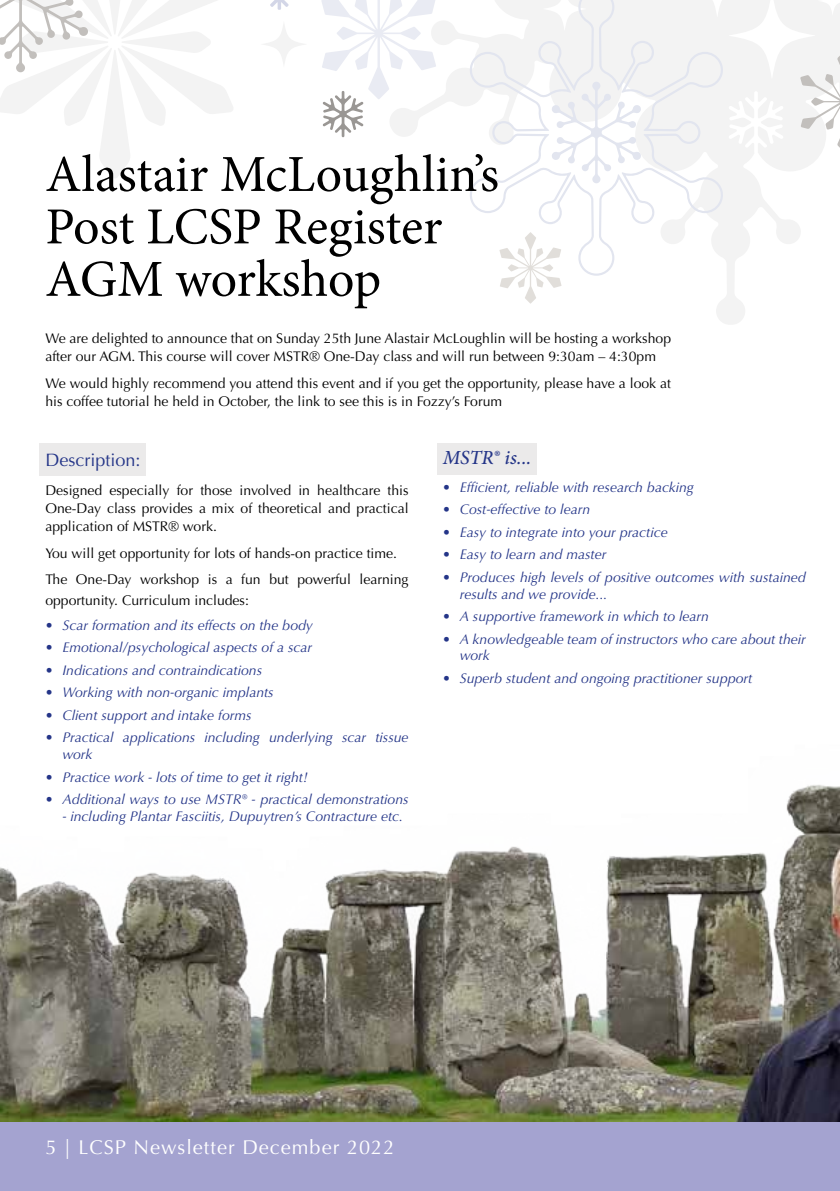
<style>
.page{position:relative;width:840px;height:1191px;background:#fff}
.page>*{position:absolute;margin:0;border:0;box-sizing:border-box;transform-origin:0 0}
.t1{font:52px/52.4px "Minion Pro";color:#000}
.t2{font:20px "Optima";letter-spacing:.05em;color:#fff}
.t3{font:italic 500 20px "Minion Pro";color:#243588}
.t4{font:18px "Optima";color:#243588}
.t5{font:italic 14px/16.8px "Optima";color:#243588}
.t6{font:14px/18px "Optima";color:#000}
</style>
<div class="page">
<svg style="left:436px;top:21px;width:339px;height:303px"></svg>
<svg style="left:264px;top:25px;width:40px;height:39px"></svg>
<svg style="left:469px;top:0;width:254px;height:276px"></svg>
<svg style="left:270px;top:0;width:19px;height:10px"></svg>
<svg style="left:499px;top:232px;width:62px;height:72px"></svg>
<svg style="left:0;top:0;width:233px;height:178px"></svg>
<svg style="left:321px;top:0;width:115px;height:137px"></svg>
<svg style="left:688px;top:0;width:151px;height:154px"></svg>
<img style="left:0;top:785px;width:839px;height:338px">
<div style="left:40px;top:443px;width:106px;height:33px;background:#ebeaea"></div>
<div style="left:437px;top:443px;width:99px;height:32px;background:#ebeaea"></div>
<img style="left:775px;top:121px;width:64px;height:123px">
<div style="left:0;top:1123px;width:839px;height:68px;background:#a4a3d0"></div>
<h1 class="t1" style="left:45px;top:148px;width:455px">Alastair McLoughlin’s<br>Post LCSP Register<br>AGM workshop</h1>
<p class="t6" style="left:45px;top:329px;width:627px">We are delighted to announce that on Sunday 25th June Alastair McLoughlin will be hosting a workshop after our AGM. This course will cover MSTR® One-Day class and will run between 9:30am – 4:30pm</p>
<p class="t6" style="left:45px;top:374px;width:627px">We would highly recommend you attend this event and if you get the opportunity, please have a look at his coffee tutorial he held in October, the link to see this is in Fozzy’s Forum</p>
<p class="t4" style="left:45px;top:449px;width:97px">Description:</p>
<p class="t6" style="left:45px;top:481px;width:364px;text-align:justify">Designed especially for those involved in healthcare this One-Day class provides a mix of theoretical and practical application of MSTR® work.</p>
<p class="t6" style="left:45px;top:540px;width:364px;line-height:26.6px">You will get opportunity for lots of hands-on practice time.<br>The One-Day workshop is a fun but powerful learning</p>
<p class="t6" style="left:45px;top:591px;width:205px">opportunity. Curriculum includes:</p>
<p class="t5" style="left:45px;top:617px;width:269px">• Scar formation and its effects on the body</p>
<p class="t5" style="left:45px;top:639px;width:268px">• Emotional/psychological aspects of a scar</p>
<p class="t5" style="left:45px;top:662px;width:218px">• Indications and contraindications</p>
<p class="t5" style="left:45px;top:684px;width:230px">• Working with non-organic implants</p>
<p class="t5" style="left:45px;top:706px;width:208px">• Client support and intake forms</p>
<p class="t5" style="left:62px;top:729px;width:347px;text-indent:-17px">• Practical applications including underlying scar tissue work</p>
<p class="t5" style="left:45px;top:768px;width:263px">• Practice work - lots of time to get it right!</p>
<p class="t5" style="left:45px;top:791px;width:364px">• Additional ways to use MSTR® - practical demonstrations</p>
<p class="t5" style="left:62px;top:808px;width:342px">- including Plantar Fasciitis, Dupuytren’s Contracture etc.</p>
<h2 class="t3" style="left:442px;top:443px;width:90px">MSTR® is...</h2>
<p class="t5" style="left:442px;top:479px;width:253px">• Efficient, reliable with research backing</p>
<p class="t5" style="left:442px;top:501px;width:149px">• Cost-effective to learn</p>
<p class="t5" style="left:442px;top:524px;width:226px">• Easy to integrate into your practice</p>
<p class="t5" style="left:442px;top:546px;width:165px">• Easy to learn and master</p>
<p class="t5" style="left:459px;top:569px;width:347px;text-indent:-17px">• Produces high levels of positive outcomes with sustained results and we provide...</p>
<p class="t5" style="left:442px;top:608px;width:268px">• A supportive framework in which to learn</p>
<p class="t5" style="left:459px;top:630px;width:347px;text-indent:-17px">• A knowledgeable team of instructors who care about their work</p>
<p class="t5" style="left:442px;top:670px;width:311px">• Superb student and ongoing practitioner support</p>
<h2 class="t2" style="left:45px;top:1135px;width:350px">5 | LCSP Newsletter December 2022</h2>
</div>
